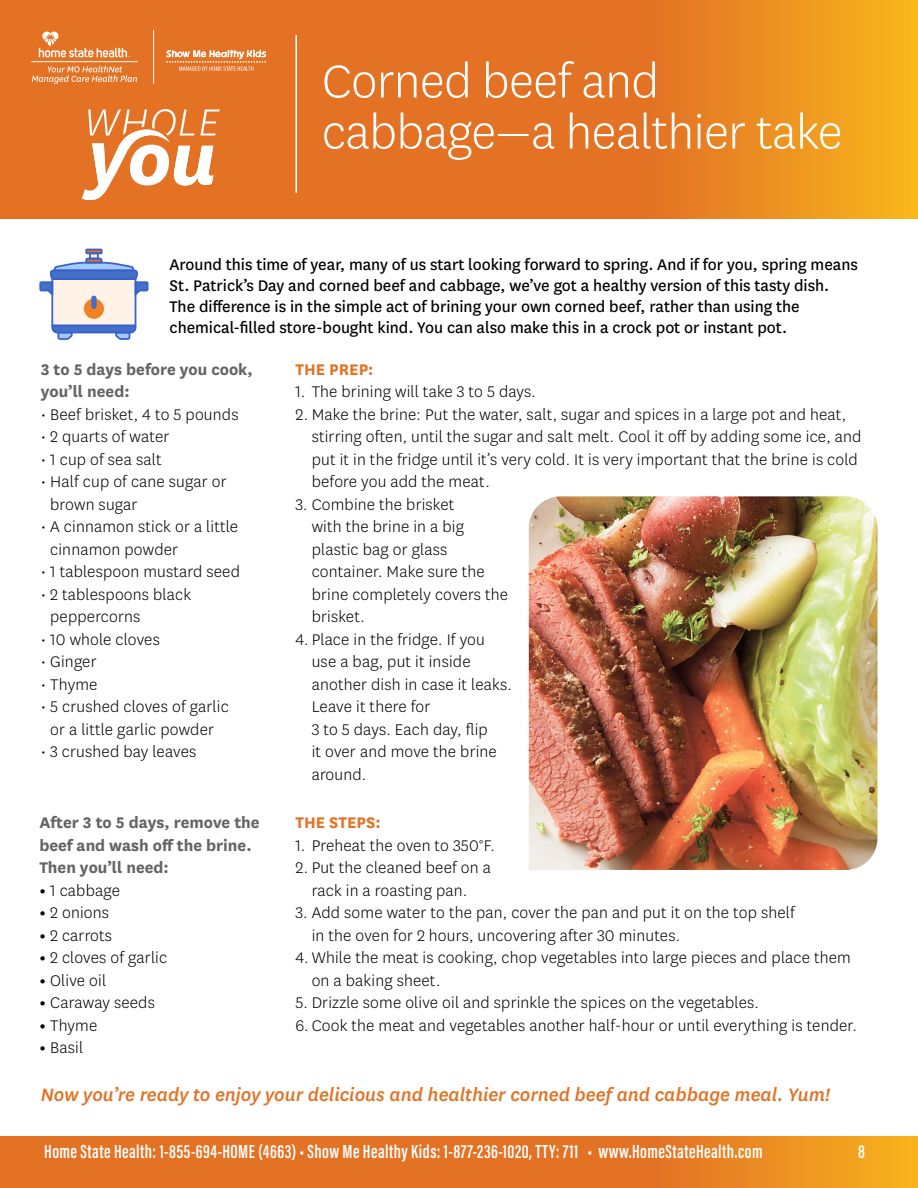
<style>
.page{position:relative;width:918px;height:1188px;background:#fff}
.page>*{position:absolute;margin:0;border:0;box-sizing:border-box;transform-origin:0 0}
.t1{font:54px/51px "Centene Sans Light 2";letter-spacing:-.01em;color:#fff}
.t2{font:italic 500 21px "Centene Sans";color:#e37224}
.t3{font:600 19.5px "Acumin Pro Extra Cond";letter-spacing:.02em;color:#fff}
.t4{font:18px/22.5px "Centene Sans Light 2";letter-spacing:.01em;color:#000}
.t5{font:18px/21px "Centene Sans";color:#000}
.t6{font:700 18px/22.5px "Centene Sans";color:#636466}
.t7{font:700 18px "Centene Sans";color:#e37224}
.s1{font-family:"Centene Sans";font-weight:700}
</style>
<div class="page">
<svg style="left:0;top:0;width:918px;height:218px;background:#e67d23"></svg>
<svg style="left:166px;top:50px;width:100px;height:21px;background:#ea985f"></svg>
<hr style="left:153px;top:30px;width:1px;height:54px;background:#fff">
<svg style="left:32px;top:66px;width:105px;height:18px;background:#e88e4f"></svg>
<hr style="left:31px;top:61px;width:107px;height:1px;background:#fff">
<svg style="left:39px;top:32px;width:91px;height:26px;background:#e88c4d"></svg>
<svg style="left:0;top:1136px;width:918px;height:52px;background:#e57b23"></svg>
<svg style="left:82px;top:109px;width:138px;height:91px"></svg>
<hr style="left:296px;top:35px;width:1px;height:158px;background:#fff">
<img style="left:528px;top:496px;width:350px;height:373px">
<svg style="left:39px;top:249px;width:109px;height:91px"></svg>
<h2 class="t1" style="left:322px;top:54px;width:522px">Corned beef and cabbage—a healthier take</h2>
<p class="t5" style="left:170px;top:253px;width:690px">Around this time of year, many of us start looking forward to spring. And if for you, spring means St. Patrick’s Day and corned beef and cabbage, we’ve got a healthy version of this tasty dish.<br>The difference is in the simple act of brining your own corned beef, rather than using the chemical-filled store-bought kind. You can also make this in a crock pot or instant pot.</p>
<p class="t6" style="left:41px;top:357px;width:214px">3 to 5 days before you cook, you’ll need:</p>
<p class="t4" style="left:41px;top:402px;width:199px">• Beef brisket, 4 to 5 pounds</p>
<p class="t4" style="left:41px;top:425px;width:130px">• 2 quarts of water</p>
<p class="t4" style="left:41px;top:447px;width:122px">• 1 cup of sea salt</p>
<p class="t4" style="left:50px;top:470px;width:178px;text-indent:-9px">• Half cup of cane sugar or brown sugar</p>
<p class="t4" style="left:50px;top:515px;width:189px;text-indent:-9px">• A cinnamon stick or a little cinnamon powder</p>
<p class="t4" style="left:41px;top:560px;width:201px">• 1 tablespoon mustard seed</p>
<p class="t4" style="left:50px;top:582px;width:142px;text-indent:-9px">• 2 tablespoons black peppercorns</p>
<p class="t4" style="left:41px;top:627px;width:121px">• 10 whole cloves</p>
<p class="t4" style="left:41px;top:650px;width:57px">• Ginger</p>
<p class="t4" style="left:41px;top:672px;width:58px">• Thyme</p>
<p class="t4" style="left:41px;top:695px;width:189px;text-align:center">• 5 crushed cloves of garlic or a little garlic powder</p>
<p class="t4" style="left:41px;top:740px;width:157px">• 3 crushed bay leaves</p>
<h3 class="t7" style="left:296px;top:357px;width:79px">THE PREP:</h3>
<p class="t4" style="left:296px;top:380px;width:242px">1. The brining will take 3 to 5 days.</p>
<p class="t4" style="left:312px;top:403px;width:551px;text-indent:-16px">2. Make the brine: Put the water, salt, sugar and spices in a large pot and heat, stirring often, until the sugar and salt melt. Cool it off by adding some ice, and put it in the fridge until it’s very cold. It is very important that the brine is cold before you add the meat.</p>
<p class="t4" style="left:312px;top:493px;width:198px;text-indent:-16px">3. Combine the brisket<br>with the brine in a big plastic bag or glass container. Make sure the brine completely covers the brisket.</p>
<p class="t4" style="left:312px;top:627px;width:202px;text-indent:-16px">4. Place in the fridge. If you use a bag, put it inside another dish in case it leaks.<br>Leave it there for<br>3 to 5 days. Each day, flip<br>it over and move the brine around.</p>
<h3 class="t7" style="left:295px;top:810px;width:87px">THE STEPS:</h3>
<p class="t4" style="left:295px;top:833px;width:201px">1. Preheat the oven to 350°F.</p>
<p class="t4" style="left:295px;top:856px;width:197px;text-align:center">2. Put the cleaned beef on a rack in a roasting pan.</p>
<p class="t4" style="left:312px;top:901px;width:485px;text-indent:-16px">3. Add some water to the pan, cover the pan and put it on the top shelf in the oven for 2 hours, uncovering after 30 minutes.</p>
<p class="t4" style="left:312px;top:946px;width:541px;text-indent:-16px">4. While the meat is cooking, chop vegetables into large pieces and place them on a baking sheet.</p>
<p class="t4" style="left:295px;top:991px;width:465px">5. Drizzle some olive oil and sprinkle the spices on the vegetables.</p>
<p class="t4" style="left:295px;top:1013px;width:563px">6. Cook the meat and vegetables another half-hour or until everything is tender.</p>
<p class="t6" style="left:39px;top:810px;width:222px">After 3 to 5 days, remove the beef and wash off the brine.<br>Then you’ll need:</p>
<p class="t4" style="left:39px;top:878px;width:82px"><span class="s1">•</span> 1 cabbage</p>
<p class="t4" style="left:39px;top:901px;width:71px"><span class="s1">•</span> 2 onions</p>
<p class="t4" style="left:39px;top:923px;width:74px"><span class="s1">•</span> 2 carrots</p>
<p class="t4" style="left:39px;top:946px;width:129px"><span class="s1">•</span> 2 cloves of garlic</p>
<p class="t4" style="left:39px;top:968px;width:68px"><span class="s1">•</span> Olive oil</p>
<p class="t4" style="left:39px;top:991px;width:117px"><span class="s1">•</span> Caraway seeds</p>
<p class="t4" style="left:39px;top:1013px;width:60px"><span class="s1">•</span> Thyme</p>
<p class="t4" style="left:39px;top:1036px;width:45px"><span class="s1">•</span> Basil</p>
<p class="t2" style="left:41px;top:1081px;width:791px">Now you’re ready to enjoy your delicious and healthier corned beef and cabbage meal. Yum!</p>
<p class="t3" style="left:44px;top:1139px;width:720px">Home State Health: 1-855-694-HOME (4663) •Show Me Healthy Kids: 1-877-236-1020, TTY: 711 • www.HomeStateHealth.com</p>
<p class="t3" style="left:858px;top:1139px;width:8px">8</p>
</div>
